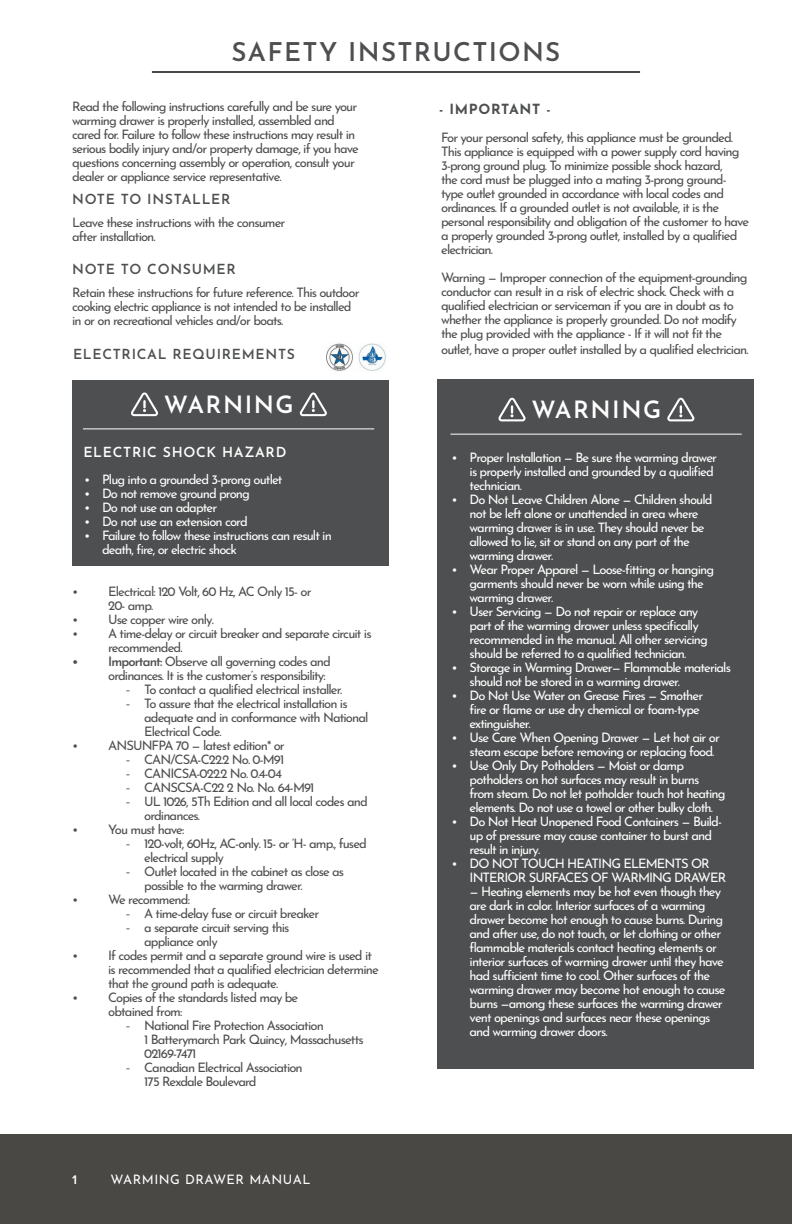
<style>
.page{position:relative;width:792px;height:1224px;background:#fff}
.page>*{position:absolute;margin:0;border:0;box-sizing:border-box;transform-origin:0 0}
.AMD_Header_1{font:600 26px "Josefin Sans";letter-spacing:.05em;color:#4e4f50}
.AMD_Body_Copy_1{font:600 24px "Josefin Sans";letter-spacing:.06em;color:#fff}
.AMD_Header_3{font:600 14px "Josefin Sans";letter-spacing:.05em;color:#4e4f50}
.AMD_Header_3-2{font:600 14px "Josefin Sans";letter-spacing:.05em;color:#fff}
.AMD_Header_3-3{font:700 14px "Josefin Sans";letter-spacing:.05em;color:#4e4f50}
.AMD_Body_Copy_2{font:13px/14px "Josefin Sans";letter-spacing:-.07em;color:#4e4f50}
.t1{font:13px/14px "Josefin Sans";letter-spacing:-.07em;color:#fff}
.t2{font:13px "Josefin Sans";letter-spacing:.04em;color:#fff}
.t3{font:600 13px "Proxima Nova";color:#fff}
.s1{font-weight:600}
.s2{font-family:"Proxima Nova"}
</style>
<div class="page">
<div style="left:0;top:1134px;width:792px;height:90px;background:#4a4845"></div>
<hr style="left:152px;top:71px;width:488px;height:2px;background:#4a4845">
<div style="left:438px;top:379px;width:316px;height:690px;background:#4e4f50"></div>
<div style="left:72px;top:381px;width:316px;height:185px;background:#4e4f50"></div>
<hr style="left:83px;top:428px;width:291px;height:1px;background:#fff">
<svg style="left:131px;top:392px;width:27px;height:24px"></svg>
<svg style="left:300px;top:392px;width:27px;height:24px"></svg>
<img style="left:326px;top:343px;width:60px;height:28px">
<hr style="left:450px;top:434px;width:292px;height:1px;background:#fff">
<svg style="left:498px;top:398px;width:28px;height:23px"></svg>
<svg style="left:667px;top:398px;width:27px;height:23px"></svg>
<p class="AMD_Header_1" style="left:232px;top:32px;width:330px">SAFETY INSTRUCTIONS</p>
<p class="AMD_Body_Copy_2" style="left:72px;top:99px;width:288px">Read the following instructions carefully and be sure your warming drawer is properly installed, assembled and cared for. Failure to follow these instructions may result in serious bodily injury and/or property damage, if you have questions concerning assembly or operation, consult your dealer or appliance service representative.</p>
<p class="AMD_Header_3" style="left:72px;top:189px;width:160px">NOTE TO INSTALLER</p>
<p class="AMD_Body_Copy_2" style="left:72px;top:214px;width:215px">Leave these instructions with the consumer after installation.</p>
<p class="AMD_Header_3" style="left:72px;top:259px;width:165px">NOTE TO CONSUMER</p>
<p class="AMD_Body_Copy_2" style="left:72px;top:285px;width:289px">Retain these instructions for future reference. This outdoor cooking electric appliance is not intended to be installed in or on recreational vehicles and/or boats.</p>
<p class="AMD_Header_3" style="left:73px;top:343px;width:224px">ELECTRICAL REQUIREMENTS</p>
<p class="AMD_Body_Copy_1" style="left:164px;top:387px;width:131px">WARNING</p>
<p class="AMD_Header_3-2" style="left:83px;top:442px;width:204px">ELECTRIC SHOCK HAZARD</p>
<p class="t1" style="left:84px;top:472px;width:200px">• Plug into a grounded 3-prong outlet</p>
<p class="t1" style="left:84px;top:486px;width:167px">• Do not remove ground prong</p>
<p class="t1" style="left:84px;top:500px;width:135px">• Do not use an adapter</p>
<p class="t1" style="left:84px;top:514px;width:165px">• Do not use an extension cord</p>
<p class="t1" style="left:102px;top:528px;width:231px;text-indent:-18px">• Failure to follow these instructions can result in death, fire, or electric shock</p>
<p class="AMD_Body_Copy_2" style="left:108px;top:583px;width:205px;text-indent:-36px">• Electrical: 120 Volt, 60 Hz, AC Only 15- or<br>20- amp.</p>
<p class="AMD_Body_Copy_2" style="left:72px;top:611px;width:143px">• Use copper wire only.</p>
<p class="AMD_Body_Copy_2" style="left:108px;top:625px;width:265px;text-indent:-36px">• A time-delay or circuit breaker and separate circuit is recommended.</p>
<p class="AMD_Body_Copy_2" style="left:108px;top:653px;width:224px;text-indent:-36px"><span class="s1">• Important:</span> Observe all governing codes and ordinances. It is the customer’s responsibility:</p>
<p class="AMD_Body_Copy_2" style="left:126px;top:681px;width:218px"><span class="s2">-</span> To contact a qualified electrical installer.</p>
<p class="AMD_Body_Copy_2" style="left:144px;top:695px;width:226px;text-indent:-18px"><span class="s2">-</span> To assure that the electrical installation is adequate and in conformance with National<br>Electrical Code.</p>
<p class="AMD_Body_Copy_2" style="left:72px;top:737px;width:214px">• ANSUNFPA 70 — latest edition* or</p>
<p class="AMD_Body_Copy_2" style="left:126px;top:751px;width:160px"><span class="s2">-</span> CAN/CSA-C22.2 No. 0-M91</p>
<p class="AMD_Body_Copy_2" style="left:126px;top:765px;width:157px"><span class="s2">-</span> CANICSA-022.2 No. 0.4-04</p>
<p class="AMD_Body_Copy_2" style="left:126px;top:779px;width:190px"><span class="s2">-</span> CANSCSA-C22 2 No. No. 64-M91</p>
<p class="AMD_Body_Copy_2" style="left:144px;top:793px;width:225px;text-indent:-18px"><span class="s2">-</span> UL 1026, 5Th Edition and all local codes and ordinances.</p>
<p class="AMD_Body_Copy_2" style="left:72px;top:821px;width:114px">• You must have:</p>
<p class="AMD_Body_Copy_2" style="left:144px;top:835px;width:224px;text-indent:-18px"><span class="s2">-</span> 120-volt, 60Hz, AC-only. 15- or ‘H- amp., fused electrical supply</p>
<p class="AMD_Body_Copy_2" style="left:144px;top:863px;width:202px;text-indent:-18px"><span class="s2">-</span> Outlet located in the cabinet as close as possible to the warming drawer.</p>
<p class="AMD_Body_Copy_2" style="left:72px;top:891px;width:119px">• We recommend:</p>
<p class="AMD_Body_Copy_2" style="left:126px;top:905px;width:195px"><span class="s2">-</span> A time-delay fuse or circuit breaker</p>
<p class="AMD_Body_Copy_2" style="left:144px;top:919px;width:147px;text-indent:-18px"><span class="s2">-</span> a separate circuit serving this appliance only</p>
<p class="AMD_Body_Copy_2" style="left:108px;top:947px;width:272px;text-indent:-36px">• If codes permit and a separate ground wire is used it is recommended that a qualified electrician determine that the ground path is adequate.</p>
<p class="AMD_Body_Copy_2" style="left:108px;top:989px;width:192px;text-indent:-36px">• Copies of the standards listed may be obtained from:</p>
<p class="AMD_Body_Copy_2" style="left:144px;top:1017px;width:221px;text-indent:-18px"><span class="s2">-</span> National Fire Protection Association<br>1 Batterymarch Park Quincy, Massachusetts<br>02169-7471</p>
<p class="AMD_Body_Copy_2" style="left:144px;top:1059px;width:160px;text-indent:-18px"><span class="s2">-</span> Canadian Electrical Association<br>175 Rexdale Boulevard</p>
<p class="t3" style="left:72px;top:1170px;width:6px">1</p>
<p class="t2" style="left:111px;top:1169px;width:201px">WARMING DRAWER MANUAL</p>
<p class="AMD_Header_3-3" style="left:439px;top:97px;width:113px">- IMPORTANT -</p>
<p class="AMD_Body_Copy_2" style="left:441px;top:129px;width:310px">For your personal safety, this appliance must be grounded.<br>This appliance is equipped with a power supply cord having 3-prong ground plug. To minimize possible shock hazard,<br>the cord must be plugged into a mating 3-prong ground&shy;type outlet grounded in accordance with local codes and ordinances. If a grounded outlet is not available, it is the personal responsibility and obligation of the customer to have a properly grounded 3-prong outlet, installed by a qualified electrician.</p>
<p class="AMD_Body_Copy_2" style="left:441px;top:269px;width:308px">Warning — Improper connection of the equipment-grounding conductor can result in a risk of electric shock. Check with a qualified electrician or serviceman if you are in doubt as to whether the appliance is properly grounded. Do not modify the plug provided with the appliance - If it will not fit the</p>
<p class="AMD_Body_Copy_2" style="left:441px;top:341px;width:309px">outlet, have a proper outlet installed by a qualified electrician.</p>
<p class="AMD_Body_Copy_1" style="left:531px;top:392px;width:131px">WARNING</p>
<p class="t1" style="left:470px;top:449px;width:249px;text-indent:-18px">• Proper Installation — Be sure the warming drawer is properly installed and grounded by a qualified technician.</p>
<p class="t1" style="left:470px;top:491px;width:244px;text-indent:-18px">• Do Not Leave Children Alone — Children should not be left alone or unattended in area where warming drawer is in use. They should never be allowed to lie, sit or stand on any part of the warming drawer.</p>
<p class="t1" style="left:470px;top:561px;width:246px;text-indent:-18px">• Wear Proper Apparel — Loose-fitting or hanging garments should never be worn while using the warming drawer.</p>
<p class="t1" style="left:470px;top:603px;width:240px;text-indent:-18px">• User Servicing — Do not repair or replace any part of the warming drawer unless specifically recommended in the manual. All other servicing should be referred to a qualified technician.</p>
<p class="t1" style="left:470px;top:659px;width:263px;text-indent:-18px">• Storage in Warming Drawer— Flammable materials should not be stored in a warming drawer.</p>
<p class="t1" style="left:470px;top:687px;width:235px;text-indent:-18px">• Do Not Use Water on Grease Fires — Smother fire or flame or use dry chemical or foam-type extinguisher.</p>
<p class="t1" style="left:470px;top:729px;width:252px;text-indent:-18px">• Use Care When Opening Drawer — Let hot air or steam escape before removing or replacing food.</p>
<p class="t1" style="left:470px;top:757px;width:257px;text-indent:-18px">• Use Only Dry Potholders — Moist or damp potholders on hot surfaces may result in burns from steam. Do not let potholder touch hot heating elements. Do not use a towel or other bulky cloth.</p>
<p class="t1" style="left:470px;top:813px;width:254px;text-indent:-18px">• Do Not Heat Unopened Food Containers — Build&shy;up of pressure may cause container to burst and result in injury.</p>
<p class="t1" style="left:470px;top:855px;width:258px;text-indent:-18px">• DO NOT TOUCH HEATING ELEMENTS OR<br>INTERIOR SURFACES OF WARMING DRAWER</p>
<p class="t1" style="left:470px;top:883px;width:257px">— Heating elements may be hot even though they are dark in color. Interior surfaces of a warming drawer become hot enough to cause burns. During and after use, do not touch, or let clothing or other flammable materials contact heating elements or interior surfaces of warming drawer until they have had sufficient time to cool. Other surfaces of the warming drawer may become hot enough to cause burns —among these surfaces the warming drawer vent openings and surfaces near these openings and warming drawer doors.</p>
</div>
